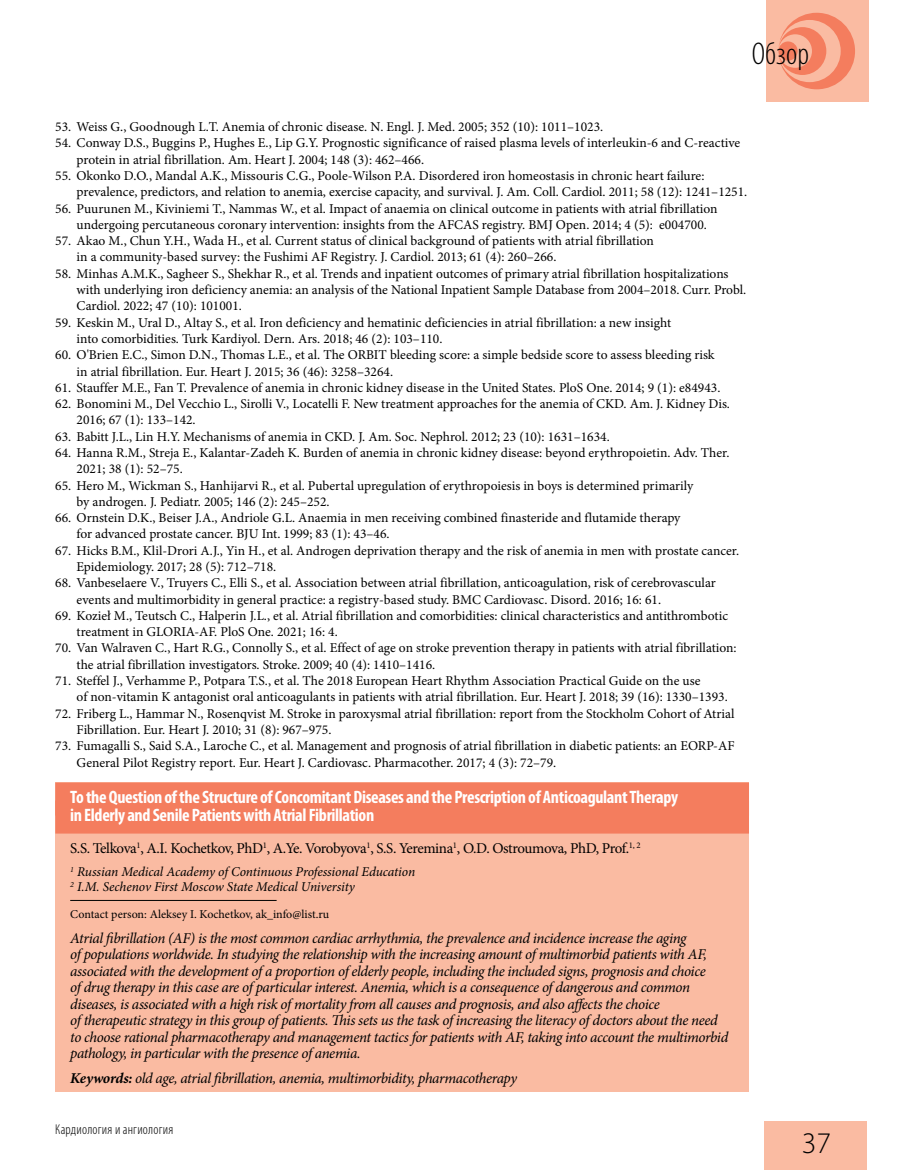
<style>
.page{position:relative;width:915px;height:1170px;background:#fff}
.page>*{position:absolute;margin:0;border:0;box-sizing:border-box;transform-origin:0 0}
.t1{font:300 condensed 31.5px "Myriad Pro";letter-spacing:.005em;color:#000}
.t2{font:300 30px "Myriad Pro";color:#000}
.t3{font:700 condensed 18px/18px "Myriad Pro";letter-spacing:-.02em;color:#fff}
.t4{font:italic 15px/16.5px "Minion Pro";letter-spacing:-.03em;color:#000}
.t5{font:15px "Minion Pro";letter-spacing:-.03em;color:#000}
.t6{font:300 condensed 14.25px "Myriad Pro";letter-spacing:.015em;color:#000}
.t7{font:13.5px/16.4px "Minion Pro";color:#000}
.t8{font:italic 13.5px/15px "Minion Pro";letter-spacing:-.01em;color:#000}
.t9{font:12px "Minion Pro";color:#000}
.s1{font-weight:700}
</style>
<div class="page">
<div style="left:765px;top:0;width:102px;height:102px;background:#fabba2"></div>
<svg style="left:778px;top:13px;width:76px;height:76px"></svg>
<div style="left:778px;top:41px;width:19px;height:20px;background:#f47d5e;border-radius:50%"></div>
<div style="left:764px;top:1121px;width:102px;height:48px;background:#fabba2"></div>
<div style="left:55px;top:782px;width:693px;height:309px;background:#fabba2"></div>
<div style="left:55px;top:782px;width:693px;height:33px;background:#f47d5e"></div>
<div style="left:55px;top:800px;width:693px;height:33px;background:#f47d5e"></div>
<hr style="left:70px;top:900px;width:206px;height:1px;background:#000">
<h1 class="t1" style="left:751px;top:35px;width:59px">Обзор</h1>
<p class="t7" style="left:55px;top:119px;width:549px">53. Weiss G., Goodnough L.T. Anemia of chronic disease. N. Engl. J. Med. 2005; 352 (10): 1011–1023.</p>
<p class="t7" style="left:77px;top:135px;width:665px;text-indent:-21px">54. Conway D.S., Buggins P., Hughes E., Lip G.Y. Prognostic significance of raised plasma levels of interleukin-6 and C-reactive protein in atrial fibrillation. Am. Heart J. 2004; 148 (3): 462–466.</p>
<p class="t7" style="left:77px;top:168px;width:672px;text-indent:-21px">55. Okonko D.O., Mandal A.K., Missouris C.G., Poole-Wilson P.A. Disordered iron homeostasis in chronic heart failure: prevalence, predictors, and relation to anemia, exercise capacity, and survival. J. Am. Coll. Cardiol. 2011; 58 (12): 1241–1251.</p>
<p class="t7" style="left:77px;top:200px;width:642px;text-indent:-21px">56. Puurunen M., Kiviniemi T., Nammas W., et al. Impact of anaemia on clinical outcome in patients with atrial fibrillation undergoing percutaneous coronary intervention: insights from the AFCAS registry. BMJ Open. 2014; 4 (5): e004700.</p>
<p class="t7" style="left:77px;top:233px;width:578px;text-indent:-21px">57. Akao M., Chun Y.H., Wada H., et al. Current status of clinical background of patients with atrial fibrillation in a community-based survey: the Fushimi AF Registry. J. Cardiol. 2013; 61 (4): 260–266.</p>
<p class="t7" style="left:77px;top:265px;width:671px;text-indent:-21px">58. Minhas A.M.K., Sagheer S., Shekhar R., et al. Trends and inpatient outcomes of primary atrial fibrillation hospitalizations with underlying iron deficiency anemia: an analysis of the National Inpatient Sample Database from 2004–2018. Curr. Probl.<br>Cardiol. 2022; 47 (10): 101001.</p>
<p class="t7" style="left:77px;top:314px;width:596px;text-indent:-21px">59. Keskin M., Ural D., Altay S., et al. Iron deficiency and hematinic deficiencies in atrial fibrillation: a new insight into comorbidities. Turk Kardiyol. Dern. Ars. 2018; 46 (2): 103–110.</p>
<p class="t7" style="left:77px;top:347px;width:639px;text-indent:-21px">60. O'Brien E.C., Simon D.N., Thomas L.E., et al. The ORBIT bleeding score: a simple bedside score to assess bleeding risk in atrial fibrillation. Eur. Heart J. 2015; 36 (46): 3258–3264.</p>
<p class="t7" style="left:55px;top:379px;width:666px">61. Stauffer M.E., Fan T. Prevalence of anemia in chronic kidney disease in the United States. PloS One. 2014; 9 (1): e84943.</p>
<p class="t7" style="left:77px;top:395px;width:654px;text-indent:-21px">62. Bonomini M., Del Vecchio L., Sirolli V., Locatelli F. New treatment approaches for the anemia of CKD. Am. J. Kidney Dis.<br>2016; 67 (1): 133–142.</p>
<p class="t7" style="left:55px;top:428px;width:555px">63. Babitt J.L., Lin H.Y. Mechanisms of anemia in CKD. J. Am. Soc. Nephrol. 2012; 23 (10): 1631–1634.</p>
<p class="t7" style="left:77px;top:444px;width:654px;text-indent:-21px">64. Hanna R.M., Streja E., Kalantar-Zadeh K. Burden of anemia in chronic kidney disease: beyond erythropoietin. Adv. Ther.<br>2021; 38 (1): 52–75.</p>
<p class="t7" style="left:77px;top:477px;width:618px;text-indent:-21px">65. Hero M., Wickman S., Hanhijarvi R., et al. Pubertal upregulation of erythropoiesis in boys is determined primarily by androgen. J. Pediatr. 2005; 146 (2): 245–252.</p>
<p class="t7" style="left:77px;top:509px;width:605px;text-indent:-21px">66. Ornstein D.K., Beiser J.A., Andriole G.L. Anaemia in men receiving combined finasteride and flutamide therapy for advanced prostate cancer. BJU Int. 1999; 83 (1): 43–46.</p>
<p class="t7" style="left:77px;top:542px;width:663px;text-indent:-21px">67. Hicks B.M., Klil-Drori A.J., Yin H., et al. Androgen deprivation therapy and the risk of anemia in men with prostate cancer.<br>Epidemiology. 2017; 28 (5): 712–718.</p>
<p class="t7" style="left:77px;top:575px;width:640px;text-indent:-21px">68. Vanbeselaere V., Truyers C., Elli S., et al. Association between atrial fibrillation, anticoagulation, risk of cerebrovascular events and multimorbidity in general practice: a registry-based study. BMC Cardiovasc. Disord. 2016; 16: 61.</p>
<p class="t7" style="left:77px;top:607px;width:652px;text-indent:-21px">69. Kozieł M., Teutsch C., Halperin J.L., et al. Atrial fibrillation and comorbidities: clinical characteristics and antithrombotic treatment in GLORIA-AF. PloS One. 2021; 16: 4.</p>
<p class="t7" style="left:77px;top:640px;width:661px;text-indent:-21px">70. Van Walraven C., Hart R.G., Connolly S., et al. Effect of age on stroke prevention therapy in patients with atrial fibrillation: the atrial fibrillation investigators. Stroke. 2009; 40 (4): 1410–1416.</p>
<p class="t7" style="left:77px;top:672px;width:652px;text-indent:-21px">71. Steffel J., Verhamme P., Potpara T.S., et al. The 2018 European Heart Rhythm Association Practical Guide on the use<br>of non-vitamin K antagonist oral anticoagulants in patients with atrial fibrillation. Eur. Heart J. 2018; 39 (16): 1330–1393.</p>
<p class="t7" style="left:77px;top:705px;width:659px;text-indent:-21px">72. Friberg L., Hammar N., Rosenqvist M. Stroke in paroxysmal atrial fibrillation: report from the Stockholm Cohort of Atrial<br>Fibrillation. Eur. Heart J. 2010; 31 (8): 967–975.</p>
<p class="t7" style="left:77px;top:737px;width:659px;text-indent:-21px">73. Fumagalli S., Said S.A., Laroche C., et al. Management and prognosis of atrial fibrillation in diabetic patients: an EORP-AF<br>General Pilot Registry report. Eur. Heart J. Cardiovasc. Pharmacother. 2017; 4 (3): 72–79.</p>
<h3 class="t3" style="left:70px;top:787px;width:609px">To the Question of the Structure of Concomitant Diseases and the Prescription of Anticoagulant Therapy in Elderly and Senile Patients with Atrial Fibrillation</h3>
<p class="t5" style="left:70px;top:837px;width:571px">S.S. Telkova<sup>1</sup>, A.I. Kochetkov, PhD<sup>1</sup>, A.Ye. Vorobyova<sup>1</sup>, S.S. Yeremina<sup>1</sup>, O.D. Ostroumova, PhD, Prof.<sup>1,</sup> <sup>2</sup></p>
<p class="t8" style="left:70px;top:864px;width:346px"><sup>1</sup> Russian Medical Academy of Continuous Professional Education<br><sup>2</sup> I.M. Sechenov First Moscow State Medical University</p>
<p class="t9" style="left:70px;top:905px;width:260px">Contact person: Aleksey I. Kochetkov, ak_info@list.ru</p>
<p class="t4" style="left:70px;top:929px;width:659px">Atrial fibrillation (AF) is the most common cardiac arrhythmia, the prevalence and incidence increase the aging<br>of populations worldwide. In studying the relationship with the increasing amount of multimorbid patients with AF, associated with the development of a proportion of elderly people, including the included signs, prognosis and choice<br>of drug therapy in this case are of particular interest. Anemia, which is a consequence of dangerous and common diseases, is associated with a high risk of mortality from all causes and prognosis, and also affects the choice<br>of therapeutic strategy in this group of patients. This sets us the task of increasing the literacy of doctors about the need to choose rational pharmacotherapy and management tactics for patients with AF, taking into account the multimorbid pathology, in particular with the presence of anemia.</p>
<p class="t4" style="left:70px;top:1070px;width:448px"><span class="s1">Keywords:</span> old age, atrial fibrillation, anemia, multimorbidity, pharmacotherapy</p>
<p class="t6" style="left:55px;top:1120px;width:119px">Кардиология и ангиология</p>
<h2 class="t2" style="left:801px;top:1126px;width:31px">37</h2>
</div>
